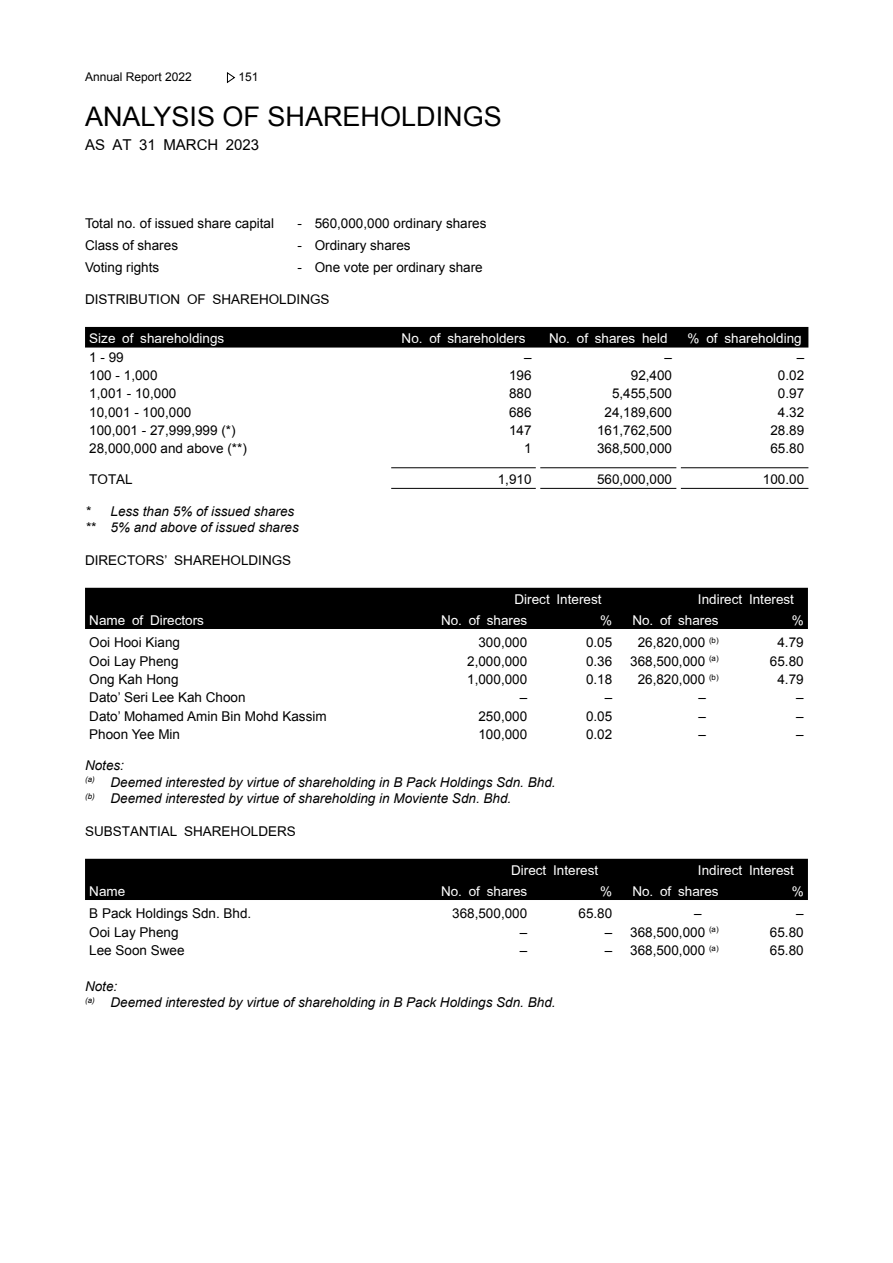
<style>
.page{position:relative;width:893px;height:1263px;background:#fff}
.page>*{position:absolute;margin:0;border:0;box-sizing:border-box;transform-origin:0 0}
.t1{font:27px "Arial";color:#000}
.t2{font:15px "Arial Plain";color:#000}
.t3{font:13.5px "Arial";color:#000}
.t4{font:italic 13.5px/16.5px "Arial";color:#000}
.t5{font:13.5px "Arial Plain";color:#fff}
.t6{font:13.5px "Arial Plain";color:#000}
.t7{font:12px "Arial";color:#000}
</style>
<div class="page">
<svg style="left:227px;top:72px;width:8px;height:11px"></svg>
<div style="left:85px;top:327px;width:723px;height:21px;background:#000"></div>
<hr style="left:391px;top:467px;width:145px;height:1px;background:#000">
<hr style="left:391px;top:488px;width:145px;height:1px;background:#000">
<hr style="left:540px;top:467px;width:136px;height:1px;background:#000">
<hr style="left:540px;top:488px;width:136px;height:1px;background:#000">
<hr style="left:681px;top:467px;width:127px;height:1px;background:#000">
<hr style="left:681px;top:488px;width:127px;height:1px;background:#000">
<div style="left:85px;top:588px;width:723px;height:41px;background:#000"></div>
<div style="left:85px;top:859px;width:723px;height:41px;background:#000"></div>
<p class="t7" style="left:85px;top:69px;width:108px">Annual Report 2022</p>
<p class="t7" style="left:238px;top:69px;width:22px">151</p>
<h1 class="t1" style="left:85px;top:99px;width:418px">ANALYSIS OF SHAREHOLDINGS</h1>
<p class="t2" style="left:85px;top:137px;width:176px">AS AT 31 MARCH 2023</p>
<p class="t3" style="left:85px;top:215px;width:191px">Total no. of issued share capital</p>
<p class="t3" style="left:298px;top:215px;width:190px">- 560,000,000 ordinary shares</p>
<p class="t3" style="left:85px;top:236px;width:95px">Class of shares</p>
<p class="t3" style="left:298px;top:236px;width:115px">- Ordinary shares</p>
<p class="t3" style="left:85px;top:258px;width:76px">Voting rights</p>
<p class="t3" style="left:298px;top:258px;width:187px">- One vote per ordinary share</p>
<p class="t6" style="left:85px;top:292px;width:246px">DISTRIBUTION OF SHAREHOLDINGS</p>
<p class="t5" style="left:89px;top:331px;width:137px">Size of shareholdings</p>
<p class="t5" style="left:402px;top:331px;width:125px">No. of shareholders</p>
<p class="t5" style="left:549px;top:331px;width:120px">No. of shares held</p>
<p class="t5" style="left:688px;top:331px;width:116px">% of shareholding</p>
<p class="t3" style="left:89px;top:348px;width:36px">1 - 99</p>
<p class="t3" style="left:524px;top:348px;width:9px">–</p>
<p class="t3" style="left:665px;top:348px;width:9px">–</p>
<p class="t3" style="left:797px;top:348px;width:9px">–</p>
<p class="t3" style="left:89px;top:366px;width:70px">100 - 1,000</p>
<p class="t3" style="left:509px;top:366px;width:24px">196</p>
<p class="t3" style="left:631px;top:366px;width:43px">92,400</p>
<p class="t3" style="left:778px;top:366px;width:28px">0.02</p>
<p class="t3" style="left:89px;top:385px;width:89px">1,001 - 10,000</p>
<p class="t3" style="left:509px;top:385px;width:24px">880</p>
<p class="t3" style="left:612px;top:385px;width:62px">5,455,500</p>
<p class="t3" style="left:778px;top:385px;width:28px">0.97</p>
<p class="t3" style="left:89px;top:403px;width:104px">10,001 - 100,000</p>
<p class="t3" style="left:509px;top:403px;width:24px">686</p>
<p class="t3" style="left:604px;top:403px;width:69px">24,189,600</p>
<p class="t3" style="left:778px;top:403px;width:28px">4.32</p>
<p class="t3" style="left:89px;top:421px;width:148px">100,001 - 27,999,999 (*)</p>
<p class="t3" style="left:509px;top:421px;width:24px">147</p>
<p class="t3" style="left:597px;top:421px;width:77px">161,762,500</p>
<p class="t3" style="left:770px;top:421px;width:35px">28.89</p>
<p class="t3" style="left:89px;top:440px;width:159px">28,000,000 and above (**)</p>
<p class="t3" style="left:524px;top:440px;width:9px">1</p>
<p class="t3" style="left:597px;top:440px;width:77px">368,500,000</p>
<p class="t3" style="left:770px;top:440px;width:35px">65.80</p>
<p class="t6" style="left:89px;top:472px;width:45px">TOTAL</p>
<p class="t6" style="left:498px;top:472px;width:35px">1,910</p>
<p class="t6" style="left:597px;top:472px;width:77px">560,000,000</p>
<p class="t6" style="left:763px;top:472px;width:43px">100.00</p>
<p class="t4" style="left:85px;top:503px;width:215px">* Less than 5% of issued shares ** 5% and above of issued shares</p>
<p class="t6" style="left:85px;top:553px;width:208px">DIRECTORS’ SHAREHOLDINGS</p>
<p class="t5" style="left:514px;top:592px;width:89px">Direct Interest</p>
<p class="t5" style="left:698px;top:592px;width:98px">Indirect Interest</p>
<p class="t5" style="left:89px;top:613px;width:116px">Name of Directors</p>
<p class="t5" style="left:441px;top:613px;width:88px">No. of shares</p>
<p class="t5" style="left:600px;top:613px;width:14px">%</p>
<p class="t5" style="left:632px;top:613px;width:88px">No. of shares</p>
<p class="t5" style="left:792px;top:613px;width:14px">%</p>
<p class="t3" style="left:89px;top:634px;width:92px">Ooi Hooi Kiang</p>
<p class="t3" style="left:478px;top:634px;width:50px">300,000</p>
<p class="t3" style="left:586px;top:634px;width:28px">0.05</p>
<p class="t3" style="left:638px;top:634px;width:82px">26,820,000 <sup>(b)</sup></p>
<p class="t3" style="left:777px;top:634px;width:28px">4.79</p>
<p class="t3" style="left:89px;top:652px;width:91px">Ooi Lay Pheng</p>
<p class="t3" style="left:467px;top:652px;width:62px">2,000,000</p>
<p class="t3" style="left:586px;top:652px;width:28px">0.36</p>
<p class="t3" style="left:630px;top:652px;width:90px">368,500,000 <sup>(a)</sup></p>
<p class="t3" style="left:770px;top:652px;width:35px">65.80</p>
<p class="t3" style="left:89px;top:670px;width:91px">Ong Kah Hong</p>
<p class="t3" style="left:467px;top:670px;width:62px">1,000,000</p>
<p class="t3" style="left:586px;top:670px;width:28px">0.18</p>
<p class="t3" style="left:638px;top:670px;width:82px">26,820,000 <sup>(b)</sup></p>
<p class="t3" style="left:777px;top:670px;width:28px">4.79</p>
<p class="t3" style="left:89px;top:689px;width:158px">Dato’ Seri Lee Kah Choon</p>
<p class="t3" style="left:520px;top:689px;width:9px">–</p>
<p class="t3" style="left:605px;top:689px;width:9px">–</p>
<p class="t3" style="left:698px;top:689px;width:9px">–</p>
<p class="t3" style="left:796px;top:689px;width:9px">–</p>
<p class="t3" style="left:89px;top:707px;width:239px">Dato’ Mohamed Amin Bin Mohd Kassim</p>
<p class="t3" style="left:478px;top:707px;width:50px">250,000</p>
<p class="t3" style="left:586px;top:707px;width:28px">0.05</p>
<p class="t3" style="left:698px;top:707px;width:9px">–</p>
<p class="t3" style="left:796px;top:707px;width:9px">–</p>
<p class="t3" style="left:89px;top:725px;width:92px">Phoon Yee Min</p>
<p class="t3" style="left:478px;top:725px;width:50px">100,000</p>
<p class="t3" style="left:586px;top:725px;width:28px">0.02</p>
<p class="t3" style="left:698px;top:725px;width:9px">–</p>
<p class="t3" style="left:796px;top:725px;width:9px">–</p>
<p class="t4" style="left:85px;top:757px;width:472px">Notes:<br><sup>(a)</sup> Deemed interested by virtue of shareholding in B Pack Holdings Sdn. Bhd. <sup>(b)</sup> Deemed interested by virtue of shareholding in Moviente Sdn. Bhd.</p>
<p class="t6" style="left:85px;top:824px;width:212px">SUBSTANTIAL SHAREHOLDERS</p>
<p class="t5" style="left:511px;top:863px;width:89px">Direct Interest</p>
<p class="t5" style="left:698px;top:863px;width:98px">Indirect Interest</p>
<p class="t5" style="left:89px;top:884px;width:38px">Name</p>
<p class="t5" style="left:441px;top:884px;width:88px">No. of shares</p>
<p class="t5" style="left:600px;top:884px;width:14px">%</p>
<p class="t5" style="left:632px;top:884px;width:88px">No. of shares</p>
<p class="t5" style="left:792px;top:884px;width:14px">%</p>
<p class="t3" style="left:89px;top:905px;width:164px">B Pack Holdings Sdn. Bhd.</p>
<p class="t3" style="left:452px;top:905px;width:77px">368,500,000</p>
<p class="t3" style="left:578px;top:905px;width:35px">65.80</p>
<p class="t3" style="left:694px;top:905px;width:9px">–</p>
<p class="t3" style="left:796px;top:905px;width:9px">–</p>
<p class="t3" style="left:89px;top:923px;width:91px">Ooi Lay Pheng</p>
<p class="t3" style="left:520px;top:923px;width:9px">–</p>
<p class="t3" style="left:605px;top:923px;width:115px">– 368,500,000 <sup>(a)</sup></p>
<p class="t3" style="left:770px;top:923px;width:35px">65.80</p>
<p class="t3" style="left:89px;top:941px;width:97px">Lee Soon Swee</p>
<p class="t3" style="left:520px;top:941px;width:9px">–</p>
<p class="t3" style="left:605px;top:941px;width:115px">– 368,500,000 <sup>(a)</sup></p>
<p class="t3" style="left:770px;top:941px;width:35px">65.80</p>
<p class="t4" style="left:85px;top:978px;width:472px">Note:<br><sup>(a)</sup> Deemed interested by virtue of shareholding in B Pack Holdings Sdn. Bhd.</p>
</div>
